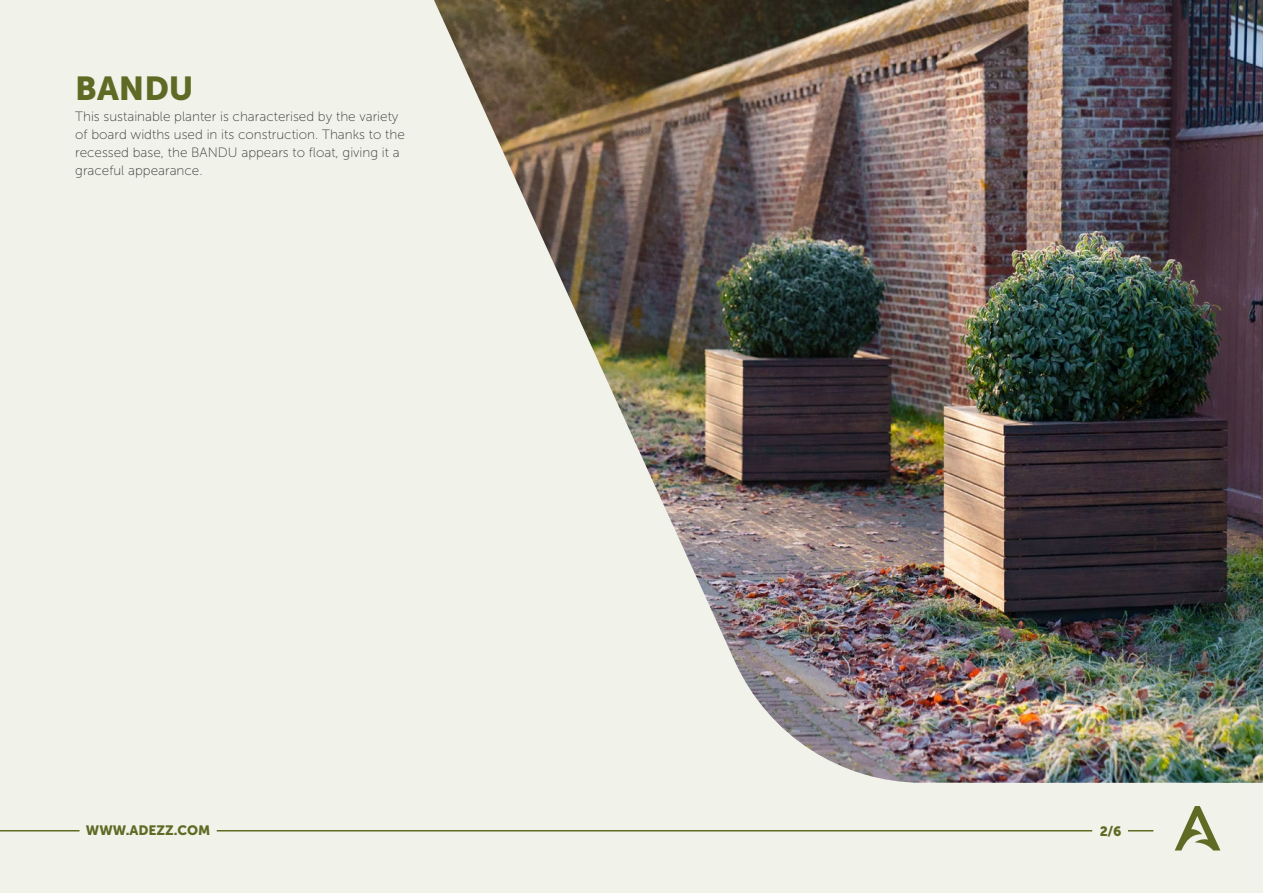
<style>
.page{position:relative;width:1263px;height:893px;background:#f1f3eb}
.page>*{position:absolute;margin:0;border:0;box-sizing:border-box;transform-origin:0 0}
.t1{font:33px "Museo Sans 900";color:#5f6b24}
.t2{font:13.5px/18px "Museo Sans 100";color:#3c3c3b}
.t3{font:13.5px "Museo Sans 900";color:#5f6b24}
</style>
<div class="page">
<svg style="left:1175px;top:806px;width:45px;height:44px"></svg>
<svg style="left:1128px;top:830px;width:25px;height:1px"></svg>
<hr style="left:0;top:830px;width:80px;height:1px;background:#5f6b24">
<hr style="left:217px;top:830px;width:875px;height:1px;background:#5f6b24">
<img style="left:434px;top:0;width:829px;height:783px">
<h1 class="t1" style="left:75px;top:70px;width:120px">BANDU</h1>
<p class="t2" style="left:75px;top:107px;width:331px">This sustainable planter is characterised by the variety of board widths used in its construction. Thanks to the recessed base, the BANDU appears to float, giving it a graceful appearance.</p>
<p class="t3" style="left:86px;top:823px;width:126px">WWW.ADEZZ.COM</p>
<p class="t3" style="left:1100px;top:823px;width:23px">2/6</p>
</div>
